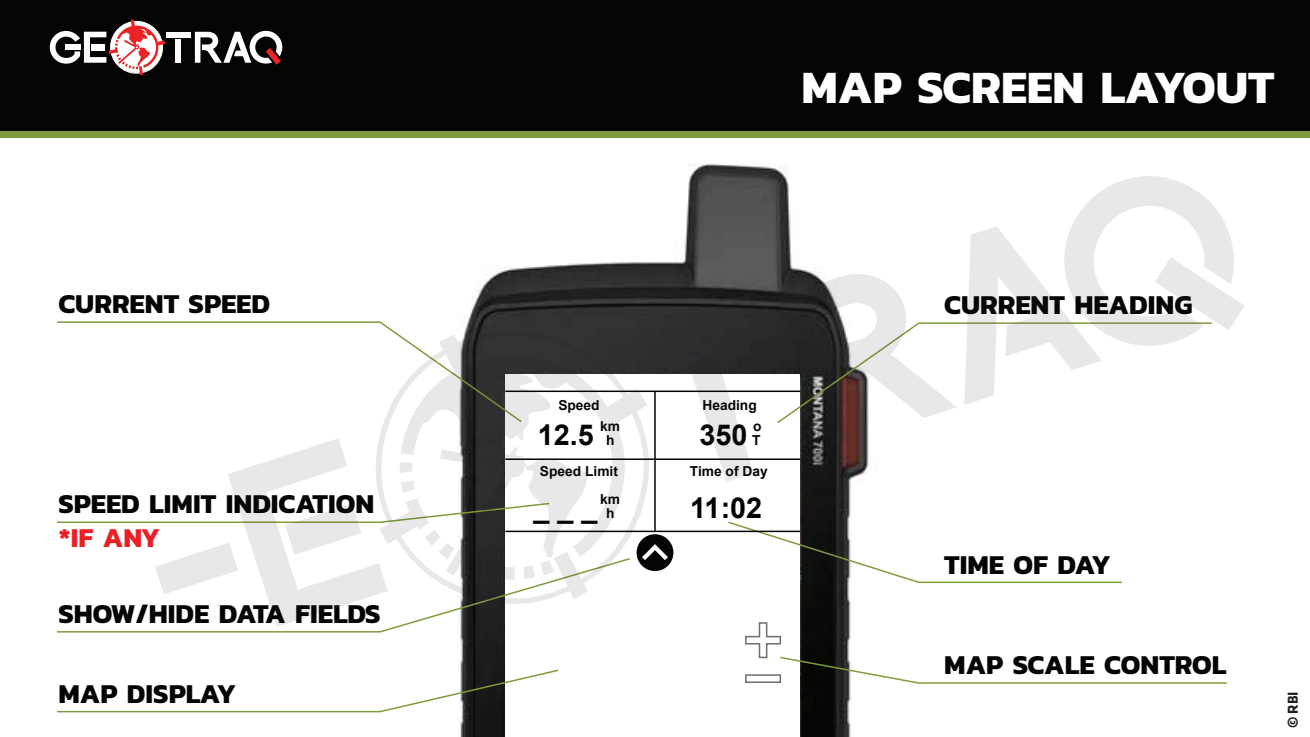
<style>
.page{position:relative;width:1310px;height:737px;background:#fff}
.page>*{position:absolute;margin:0;border:0;box-sizing:border-box;transform-origin:0 0}
.t1{font:700 46.95px "Kanit";color:#fff}
.t2{font:700 28.8px "Arial";color:#040503}
.t3{font:700 27.75px "Kanit";color:#040503}
.t4{font:700 27.75px "Kanit";color:#ed1f26}
.t5{font:700 14.85px "Klavika";color:#201d1e}
.t6{font:700 13.8px/14.2px "Arial";color:#040503;text-align:center}
</style>
<div class="page">
<img style="left:459px;top:163px;width:663px;height:573px">
<div style="left:505px;top:374px;width:295px;height:362px;background:#fff"></div>
<svg style="left:57px;top:320px;width:466px;height:9px"></svg>
<svg style="left:57px;top:626px;width:448px;height:7px"></svg>
<svg style="left:57px;top:668px;width:502px;height:45px"></svg>
<svg style="left:957px;top:321px;width:165px;height:103px"></svg>
<svg style="left:726px;top:520px;width:396px;height:63px"></svg>
<div style="left:0;top:0;width:1309px;height:131px;background:#040503"></div>
<div style="left:175px;top:39px;width:6px;height:24px;background:#fff"></div>
<svg style="left:195px;top:31px;width:87px;height:34px"></svg>
<div style="left:166px;top:32px;width:25px;height:5px;background:#fff"></div>
<svg style="left:50px;top:19px;width:115px;height:56px"></svg>
<div style="left:1px;top:131px;width:1308px;height:7px;background:#7f9b3c"></div>
<hr style="left:505px;top:458px;width:295px;height:2px;background:#040503">
<hr style="left:654px;top:391px;width:1px;height:140px;background:#040503">
<hr style="left:505px;top:390px;width:295px;height:2px;background:#040503">
<hr style="left:505px;top:530px;width:295px;height:2px;background:#040503">
<div style="left:636px;top:534px;width:37px;height:37px;background:#040503;border-radius:50%"></div>
<svg style="left:650px;top:541px;width:22px;height:23px"></svg>
<svg style="left:745px;top:621px;width:482px;height:63px"></svg>
<svg style="left:388px;top:329px;width:262px;height:242px;fill:#323333"></svg>
<svg style="left:379px;top:334px;width:268px;height:265px"></svg>
<svg style="left:688px;top:354px;width:65px;height:127px"></svg>
<svg style="left:774px;top:272px;width:183px;height:178px"></svg>
<svg style="left:964px;top:173px;width:280px;height:232px"></svg>
<svg style="left:57px;top:438px;width:493px;height:188px"></svg>
<p class="t3" style="left:58px;top:282px;width:213px">CURRENT SPEED</p>
<p class="t3" style="left:58px;top:482px;width:317px">SPEED LIMIT INDICATION</p>
<p class="t4" style="left:58px;top:516px;width:103px">*IF ANY</p>
<p class="t3" style="left:58px;top:592px;width:323px">SHOW/HIDE DATA FIELDS</p>
<p class="t3" style="left:58px;top:671px;width:179px">MAP DISPLAY</p>
<h1 class="t1" style="left:801px;top:51px;width:474px">MAP SCREEN LAYOUT</h1>
<p class="t6" style="left:558px;top:398px;width:43px">Speed</p>
<p class="t6" style="left:702px;top:398px;width:56px">Heading</p>
<p class="t6" style="left:600px;top:419px;width:21px">km h</p>
<p class="t6" style="left:752px;top:419px;width:11px;text-align:left">о<br>Т</p>
<p class="t2" style="left:537px;top:414px;width:58px">12.5</p>
<p class="t2" style="left:699px;top:414px;width:50px">350</p>
<p class="t6" style="left:540px;top:464px;width:79px">Speed Limit</p>
<p class="t6" style="left:689px;top:464px;width:79px">Time of Day</p>
<p class="t6" style="left:600px;top:491px;width:21px">km h</p>
<p class="t2" style="left:533px;top:487px;width:66px">_ _ _</p>
<p class="t2" style="left:690px;top:487px;width:74px">11:02</p>
<p class="t3" style="left:944px;top:283px;width:250px">CURRENT HEADING</p>
<p class="t3" style="left:944px;top:542px;width:168px">TIME OF DAY</p>
<p class="t3" style="left:944px;top:643px;width:284px">MAP SCALE CONTROL</p>
<p class="t5" style="left:1284px;top:728px;width:38px;rotate:-90deg">© RBI</p>
</div>
